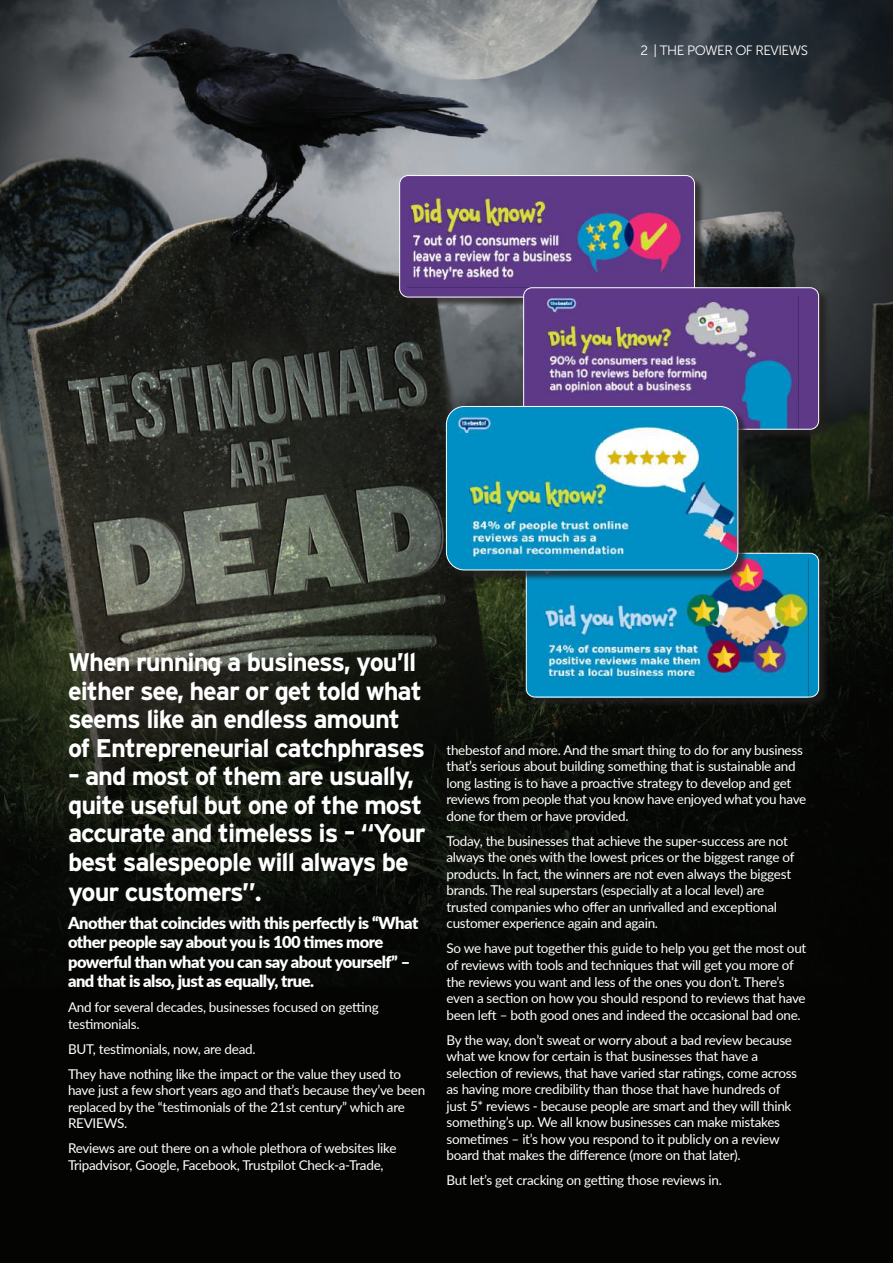
<style>
.page{position:relative;width:893px;height:1263px;background:#fff}
.page>*{position:absolute;margin:0;border:0;box-sizing:border-box;transform-origin:0 0}
.t1{font:700 25.5px/28.8px "Interstate";letter-spacing:-.04em;color:#fff}
.t2{font:900 16.5px/19.5px "Lato";letter-spacing:-.03em;color:#fff}
.t3{font:13.5px/16.5px "Lato";letter-spacing:-.02em;color:#fff}
.t4{font:13.5px "Museo Sans 300";letter-spacing:-.04em;color:#fff}
</style>
<div class="page">
<img style="left:0;top:0;width:893px;height:1263px">
<div style="left:527px;top:554px;width:303px;height:154px;background:#231f20;opacity:.75"></div>
<div style="left:526px;top:553px;width:293px;height:144px;background:#008fc5;border-radius:9px"></div>
<img style="left:539px;top:559px;width:269px;height:136px">
<div style="left:526px;top:553px;width:293px;height:144px;border:1px solid #fff;border-radius:9px"></div>
<div style="left:401px;top:176px;width:305px;height:132px;background:#231f20;opacity:.75"></div>
<div style="left:400px;top:176px;width:294px;height:121px;background:#5d3987;border-radius:9px"></div>
<img style="left:408px;top:196px;width:276px;height:92px">
<div style="left:399px;top:175px;width:296px;height:122px;border:1px solid #fff;border-radius:9px"></div>
<div style="left:525px;top:289px;width:305px;height:151px;background:#231f20;opacity:.75"></div>
<div style="left:524px;top:288px;width:295px;height:141px;background:#5d3987;border-radius:9px"></div>
<img style="left:544px;top:297px;width:250px;height:131px">
<div style="left:523px;top:287px;width:296px;height:143px;border:1px solid #fff;border-radius:9px"></div>
<div style="left:447px;top:407px;width:302px;height:174px;background:#231f20;opacity:.75"></div>
<div style="left:446px;top:406px;width:292px;height:164px;background:#008fc5;border-radius:18px"></div>
<img style="left:457px;top:415px;width:281px;height:149px">
<div style="left:446px;top:406px;width:292px;height:164px;border:1px solid #fff;border-radius:18px"></div>
<p class="t4" style="left:640px;top:43px;width:169px">2 | THE POWER OF REVIEWS</p>
<h1 class="t1" style="left:68px;top:648px;width:359px">When running a business, you’ll either see, hear or get told what seems like an endless amount of Entrepreneurial catchphrases</h1>
<h1 class="t1" style="left:68px;top:762px;width:359px">– and most of them are usually, quite useful but one of the most accurate and timeless is – “Your best salespeople will always be your customers”.</h1>
<p class="t2" style="left:68px;top:912px;width:352px">Another that coincides with this perfectly is “What other people say about you is 100 times more powerful than what you can say about yourself” – and that is also, just as equally, true.</p>
<p class="t3" style="left:68px;top:998px;width:312px">And for several decades, businesses focused on getting testimonials.</p>
<p class="t3" style="left:68px;top:1036px;width:335px;line-height:25px">BUT, testimonials, now, are dead.<br>They have nothing like the impact or the value they used to</p>
<p class="t3" style="left:68px;top:1081px;width:359px">have just a few short years ago and that’s because they’ve been replaced by the “testimonials of the 21st century” which are<br>REVIEWS.</p>
<p class="t3" style="left:68px;top:1139px;width:330px">Reviews are out there on a whole plethora of websites like<br>Tripadvisor, Google, Facebook, Trustpilot Check-a-Trade,</p>
<p class="t3" style="left:446px;top:741px;width:361px">thebestof and more. And the smart thing to do for any business that’s serious about building something that is sustainable and long lasting is to have a proactive strategy to develop and get reviews from people that you know have enjoyed what you have done for them or have provided.</p>
<p class="t3" style="left:446px;top:832px;width:349px">Today, the businesses that achieve the super-success are not always the ones with the lowest prices or the biggest range of products. In fact, the winners are not even always the biggest brands. The real superstars (especially at a local level) are trusted companies who offer an unrivalled and exceptional customer experience again and again.</p>
<p class="t3" style="left:446px;top:940px;width:361px">So we have put together this guide to help you get the most out of reviews with tools and techniques that will get you more of the reviews you want and less of the ones you don’t. There’s even a section on how you should respond to reviews that have been left – both good ones and indeed the occasional bad one.</p>
<p class="t3" style="left:446px;top:1031px;width:352px">By the way, don’t sweat or worry about a bad review because what we know for certain is that businesses that have a selection of reviews, that have varied star ratings, come across as having more credibility than those that have hundreds of just 5* reviews - because people are smart and they will think something’s up. We all know businesses can make mistakes sometimes – it’s how you respond to it publicly on a review board that makes the difference (more on that later).</p>
<p class="t3" style="left:446px;top:1171px;width:277px">But let’s get cracking on getting those reviews in.</p>
</div>
